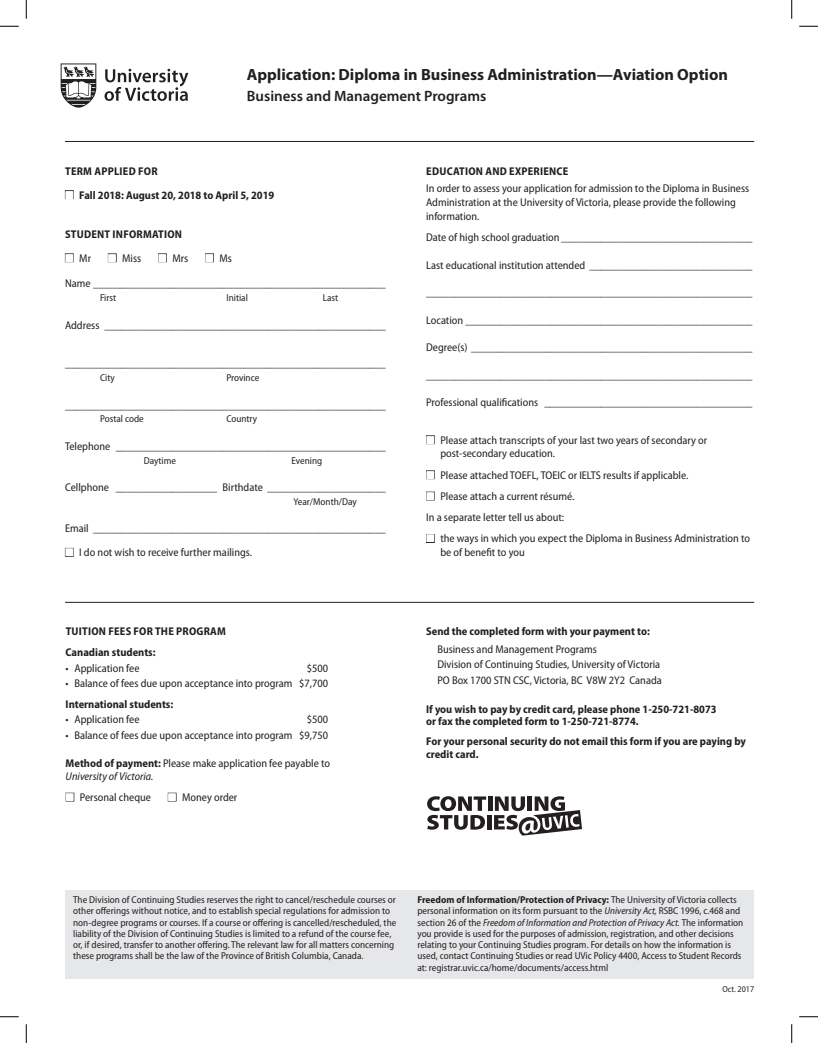
<style>
.page{position:relative;width:818px;height:1043px;background:#fff}
.page>*{position:absolute;margin:0;border:0;box-sizing:border-box;transform-origin:0 0}
.t1{font:700 16.25px "Myriad Pro";color:#231f20}
.t2{font:600 15px "Myriad Pro";color:#231f20}
.t3{font:semi-condensed 11.25px/13.8px "Myriad Pro";color:#231f20}
.t4{font:700 semi-condensed 11.25px/12.5px "Myriad Pro";color:#231f20}
.t5{font:700 semi-condensed 11.25px/20.6px "Myriad Pro";letter-spacing:.02em;color:#231f20}
.t6{font:semi-condensed 10px/11.2px "Myriad Pro";color:#231f20}
.t7{font:semi-condensed 8.75px "Myriad Pro";color:#231f20}
.s1{color:#fff}
.s2{font-weight:700}
.s3{font-style:italic}
</style>
<div class="page">
<div style="left:65px;top:190px;width:9px;height:9px;border:1px solid #231f20"></div>
<div style="left:65px;top:253px;width:9px;height:9px;border:1px solid #231f20"></div>
<div style="left:108px;top:253px;width:8px;height:9px;border:1px solid #231f20"></div>
<div style="left:158px;top:253px;width:9px;height:9px;border:1px solid #231f20"></div>
<div style="left:205px;top:253px;width:9px;height:9px;border:1px solid #231f20"></div>
<div style="left:65px;top:548px;width:9px;height:8px;border:1px solid #231f20"></div>
<div style="left:66px;top:890px;width:688px;height:88px;background:#e6e7e9"></div>
<div style="left:426px;top:435px;width:8px;height:9px;border:1px solid #231f20"></div>
<div style="left:426px;top:470px;width:8px;height:9px;border:1px solid #231f20"></div>
<div style="left:426px;top:492px;width:8px;height:8px;border:1px solid #231f20"></div>
<div style="left:426px;top:534px;width:8px;height:9px;border:1px solid #231f20"></div>
<hr style="left:65px;top:602px;width:689px;height:1px;background:#231f20">
<div style="left:168px;top:792px;width:8px;height:9px;border:1px solid #231f20"></div>
<svg style="left:104px;top:69px;width:84px;height:32px"></svg>
<svg style="left:61px;top:63px;width:35px;height:45px"></svg>
<hr style="left:488px;top:796px;width:4px;height:14px;background:#231f20">
<svg style="left:427px;top:796px;width:59px;height:33px"></svg>
<hr style="left:487px;top:815px;width:4px;height:14px;background:#231f20">
<svg style="left:494px;top:796px;width:88px;height:39px"></svg>
<hr style="left:65px;top:141px;width:689px;height:1px;background:#231f20">
<svg style="left:0;top:25px;width:19px;height:2px"></svg>
<svg style="left:799px;top:25px;width:19px;height:2px"></svg>
<svg style="left:0;top:1016px;width:19px;height:1px"></svg>
<svg style="left:799px;top:1016px;width:19px;height:1px"></svg>
<svg style="left:25px;top:0;width:2px;height:19px"></svg>
<svg style="left:25px;top:1024px;width:2px;height:18px"></svg>
<svg style="left:791px;top:0;width:1px;height:19px"></svg>
<svg style="left:791px;top:1024px;width:1px;height:18px"></svg>
<h1 class="t1" style="left:247px;top:64px;width:482px">Application: Diploma in Business Administration—Aviation Option</h1>
<h2 class="t2" style="left:247px;top:87px;width:241px">Business and Management Programs</h2>
<p class="t5" style="left:65px;top:161px;width:94px">TERM APPLIED FOR</p>
<p class="t4" style="left:65px;top:189px;width:211px"><span class="s1">■</span> Fall 2018: August 20, 2018 to April 5, 2019</p>
<p class="t5" style="left:65px;top:224px;width:118px">STUDENT INFORMATION</p>
<p class="t3" style="left:65px;top:251px;width:28px"><span class="s1">■</span> Mr</p>
<p class="t3" style="left:108px;top:251px;width:35px"><span class="s1">■</span> Miss</p>
<p class="t3" style="left:158px;top:251px;width:32px"><span class="s1">■</span> Mrs</p>
<p class="t3" style="left:205px;top:251px;width:28px"><span class="s1">■</span> Ms</p>
<p class="t3" style="left:65px;top:277px;width:322px">Name ____________________________________________________</p>
<p class="t6" style="left:100px;top:292px;width:18px">First</p>
<p class="t6" style="left:226px;top:292px;width:23px">Initial</p>
<p class="t6" style="left:322px;top:292px;width:17px">Last</p>
<p class="t3" style="left:65px;top:318px;width:322px">Address __________________________________________________</p>
<p class="t3" style="left:65px;top:357px;width:322px">_________________________________________________________</p>
<p class="t6" style="left:100px;top:372px;width:16px">City</p>
<p class="t6" style="left:226px;top:372px;width:34px">Province</p>
<p class="t3" style="left:65px;top:398px;width:322px">_________________________________________________________</p>
<p class="t6" style="left:100px;top:413px;width:45px">Postal code</p>
<p class="t6" style="left:226px;top:413px;width:32px">Country</p>
<p class="t3" style="left:65px;top:439px;width:322px">Telephone ________________________________________________</p>
<p class="t6" style="left:144px;top:455px;width:34px">Daytime</p>
<p class="t6" style="left:291px;top:455px;width:32px">Evening</p>
<p class="t3" style="left:65px;top:481px;width:322px">Cellphone __________________ Birthdate _____________________</p>
<p class="t6" style="left:293px;top:496px;width:65px">Year/Month/Day</p>
<p class="t3" style="left:65px;top:522px;width:322px">Email ____________________________________________________</p>
<p class="t3" style="left:65px;top:546px;width:189px"><span class="s1">■</span> I do not wish to receive further mailings.</p>
<p class="t5" style="left:66px;top:621px;width:162px">TUITION FEES FOR THE PROGRAM<br>Canadian students:</p>
<p class="t3" style="left:66px;top:661px;width:75px">• Application fee</p>
<p class="t3" style="left:307px;top:661px;width:23px">$500</p>
<p class="t3" style="left:66px;top:676px;width:264px">• Balance of fees due upon acceptance into program $7,700</p>
<p class="t4" style="left:66px;top:698px;width:109px">International students:</p>
<p class="t3" style="left:66px;top:713px;width:75px">• Application fee</p>
<p class="t3" style="left:307px;top:713px;width:23px">$500</p>
<p class="t3" style="left:66px;top:728px;width:264px">• Balance of fees due upon acceptance into program $9,750</p>
<p class="t3" style="left:66px;top:756px;width:266px"><span class="s2">Method of payment:</span> Please make application fee payable to<br><span class="s3">University of Victoria.</span></p>
<p class="t3" style="left:66px;top:790px;width:87px"><span class="s1">■</span> Personal cheque</p>
<p class="t3" style="left:168px;top:790px;width:71px"><span class="s1">■</span> Money order</p>
<p class="t5" style="left:426px;top:161px;width:143px">EDUCATION AND EXPERIENCE</p>
<p class="t3" style="left:426px;top:182px;width:324px">In order to assess your application for admission to the Diploma in Business<br>Administration at the University of Victoria, please provide the following information.</p>
<p class="t3" style="left:426px;top:231px;width:328px">Date of high school graduation __________________________________</p>
<p class="t3" style="left:426px;top:258px;width:328px">Last educational institution attended _____________________________</p>
<p class="t3" style="left:426px;top:286px;width:328px">__________________________________________________________</p>
<p class="t3" style="left:426px;top:313px;width:328px">Location ___________________________________________________</p>
<p class="t3" style="left:426px;top:341px;width:328px">Degree(s) __________________________________________________</p>
<p class="t3" style="left:426px;top:368px;width:328px">__________________________________________________________</p>
<p class="t3" style="left:426px;top:396px;width:328px">Professional qualifications _____________________________________</p>
<p class="t3" style="left:440px;top:433px;width:268px;text-indent:-14px"><span class="s1">■</span> Please attach transcripts of your last two years of secondary or post-secondary education.</p>
<p class="t3" style="left:426px;top:468px;width:264px"><span class="s1">■</span> Please attached TOEFL, TOEIC or IELTS results if applicable.</p>
<p class="t3" style="left:426px;top:486px;width:150px;line-height:21.2px"><span class="s1">■</span> Please attach a current résumé.<br>In a separate letter tell us about:</p>
<p class="t3" style="left:440px;top:532px;width:311px;text-indent:-14px"><span class="s1">■</span> the ways in which you expect the Diploma in Business Administration to be of benefit to you</p>
<p class="t4" style="left:426px;top:625px;width:225px">Send the completed form with your payment to:</p>
<p class="t3" style="left:437px;top:641px;width:226px;line-height:15.6px">Business and Management Programs<br>Division of Continuing Studies, University of Victoria<br>PO Box 1700 STN CSC, Victoria, BC V8W 2Y2 Canada</p>
<p class="t4" style="left:426px;top:703px;width:292px">If you wish to pay by credit card, please phone 1-250-721-8073 or fax the completed form to 1-250-721-8774.</p>
<p class="t4" style="left:426px;top:735px;width:321px">For your personal security do not email this form if you are paying by credit card.</p>
<p class="t6" style="left:73px;top:894px;width:325px">The Division of Continuing Studies reserves the right to cancel/reschedule courses or other offerings without notice, and to establish special regulations for admission to non-degree programs or courses. If a course or offering is cancelled/rescheduled, the liability of the Division of Continuing Studies is limited to a refund of the course fee, or, if desired, transfer to another offering. The relevant law for all matters concerning these programs shall be the law of the Province of British Columbia, Canada.</p>
<p class="t6" style="left:417px;top:894px;width:327px"><span class="s2">Freedom of Information/Protection of Privacy:</span> The University of Victoria collects personal information on its form pursuant to the <span class="s3">University Act,</span> RSBC 1996, c.468 and section 26 of the <span class="s3">Freedom of Information and Protection of Privacy Act.</span> The information you provide is used for the purposes of admission, registration, and other decisions relating to your Continuing Studies program. For details on how the information is used, contact Continuing Studies or read UVic Policy 4400, Access to Student Records at: registrar.uvic.ca/home/documents/access.html</p>
<p class="t7" style="left:722px;top:984px;width:33px">Oct. 2017</p>
</div>
